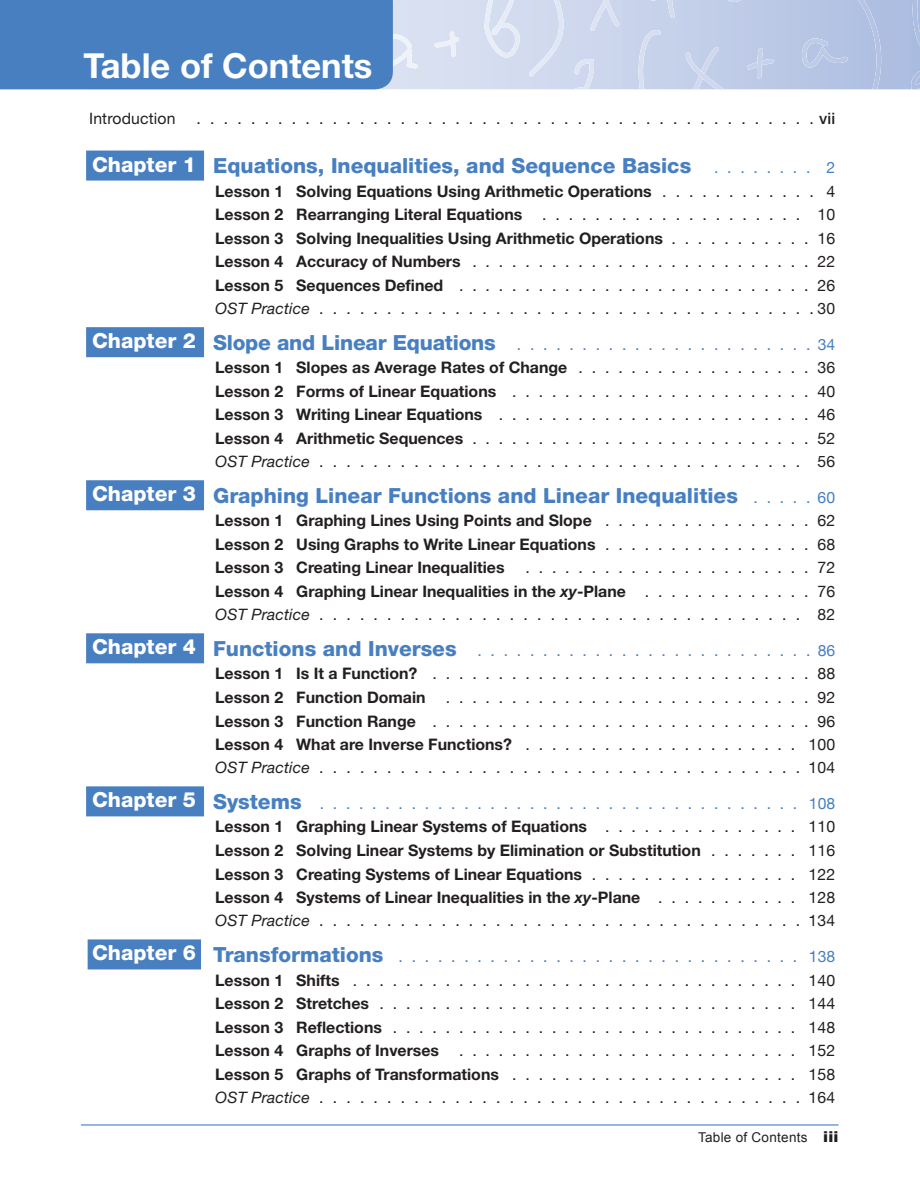
<style>
.page{position:relative;width:920px;height:1190px;background:#fff}
.page>*{position:absolute;margin:0;border:0;box-sizing:border-box;transform-origin:0 0}
.t1{font:700 34.5px "Helvetica Neue";color:#fff}
.t2{font:800 20.85px "Helvetica Neue";color:#477fc1}
.t3{font:700 15.9px/23.5px "Helvetica Neue";color:#231f20;text-align:justify}
.t4{font:15.9px/23.5px "Helvetica Neue";color:#231f20;text-align:justify}
.t5{font:15.75px "Helvetica Neue";letter-spacing:.01em;color:#231f20}
.t6{font:15.75px "Helvetica Neue";color:#477fc1}
.t7{font:15.75px "Helvetica Neue";color:#477fc1}
.t8{font:13.5px "Arial";letter-spacing:.02em;color:#231f20}
.s1{font-weight:500}
.s2{color:#fff}
.s3{font-weight:400;font-size:15.75px}
.s4{font-weight:400}
.s5{font-style:italic}
.s6{font-weight:800;font-size:20.85px;color:#fff}
.s7{font-weight:800;font-size:20.85px}
.s8{font-weight:700}
.s9{font-weight:900;font-size:15px}
</style>
<div class="page">
<hr style="left:81px;top:1124px;width:757px;height:1px;background:#477fc1">
<svg style="left:418px;top:0;width:501px;height:89px;background:#c6d1ea"></svg>
<svg style="left:636px;top:30px;width:38px;height:60px;background:#cad4eb"></svg>
<svg style="left:685px;top:47px;width:40px;height:43px;background:#c8d2ea"></svg>
<svg style="left:800px;top:0;width:87px;height:90px;background:#b4c3e3"></svg>
<svg style="left:746px;top:48px;width:27px;height:30px"></svg>
<svg style="left:434px;top:31px;width:25px;height:26px"></svg>
<svg style="left:484px;top:0;width:37px;height:57px;background:#dbe2f1"></svg>
<svg style="left:722px;top:0;width:48px;height:2px"></svg>
<svg style="left:650px;top:0;width:43px;height:18px"></svg>
<svg style="left:528px;top:0;width:91px;height:90px;background:#d1daee"></svg>
<svg style="left:897px;top:69px;width:22px;height:21px"></svg>
<div style="left:86px;top:150px;width:118px;height:30px;background:#477fc1"></div>
<div style="left:86px;top:327px;width:118px;height:30px;background:#477fc1"></div>
<div style="left:86px;top:480px;width:118px;height:30px;background:#477fc1"></div>
<div style="left:86px;top:633px;width:118px;height:30px;background:#477fc1"></div>
<div style="left:86px;top:786px;width:118px;height:30px;background:#477fc1"></div>
<div style="left:88px;top:939px;width:113px;height:30px;background:#477fc1"></div>
<svg style="left:0;top:0;width:418px;height:90px;background:#5186c4"></svg>
<svg style="left:909px;top:0;width:11px;height:58px"></svg>
<h1 class="t1" style="left:83px;top:44px;width:290px">Table of Contents</h1>
<p class="t5" style="left:89px;top:109px;width:88px">Introduction</p>
<p class="t5" style="left:196px;top:109px;width:640px">. . . . . . . . . . . . . . . . . . . . . . . . . . . . . . . . . . . . . . . . . . . . . . <span class="s1">vii</span></p>
<h2 class="t2" style="left:92px;top:153px;width:744px"><span class="s2">Chapter 1</span> Equations, Inequalities, and Sequence Basics <span class="s3">. . . . . . . . 2</span></h2>
<p class="t3" style="left:215px;top:179px;width:621px">Lesson 1 Solving Equations Using Arithmetic Operations <span class="s4">. . . . . . . . . . . . 4<br></span>Lesson 2 Rearranging Literal Equations <span class="s4">. . . . . . . . . . . . . . . . . . . . 10<br></span>Lesson 3 Solving Inequalities Using Arithmetic Operations <span class="s4">. . . . . . . . . . . 16<br></span>Lesson 4 Accuracy of Numbers <span class="s4">. . . . . . . . . . . . . . . . . . . . . . . . . . 22<br></span>Lesson 5 Sequences Defined <span class="s4">. . . . . . . . . . . . . . . . . . . . . . . . . . . 26</span></p>
<p class="t5" style="left:215px;top:299px;width:621px"><span class="s5">OST Practice</span> . . . . . . . . . . . . . . . . . . . . . . . . . . . . . . . . . . . . . 30</p>
<p class="t6" style="left:92px;top:333px;width:744px"><span class="s6">Chapter 2</span> <span class="s7">Slope and Linear Equations</span> . . . . . . . . . . . . . . . . . . . . . . . 34</p>
<p class="t3" style="left:215px;top:355px;width:621px">Lesson 1 Slopes as Average Rates of Change <span class="s4">. . . . . . . . . . . . . . . . . . 36<br></span>Lesson 2 Forms of Linear Equations <span class="s4">. . . . . . . . . . . . . . . . . . . . . . . 40<br></span>Lesson 3 Writing Linear Equations <span class="s4">. . . . . . . . . . . . . . . . . . . . . . . . 46<br></span>Lesson 4 Arithmetic Sequences <span class="s4">. . . . . . . . . . . . . . . . . . . . . . . . . . 52</span></p>
<p class="t5" style="left:215px;top:452px;width:621px"><span class="s5">OST Practice</span> . . . . . . . . . . . . . . . . . . . . . . . . . . . . . . . . . . . . 56</p>
<h2 class="t2" style="left:92px;top:483px;width:744px"><span class="s2">Chapter 3</span> Graphing Linear Functions and Linear Inequalities <span class="s3">. . . . . 60</span></h2>
<p class="t3" style="left:215px;top:508px;width:621px">Lesson 1 Graphing Lines Using Points and Slope <span class="s4">. . . . . . . . . . . . . . . . 62<br></span>Lesson 2 Using Graphs to Write Linear Equations <span class="s4">. . . . . . . . . . . . . . . . 68<br></span>Lesson 3 Creating Linear Inequalities</p>
<p class="t3" style="left:215px;top:555px;width:621px;text-align:right"><span class="s4">. . . . . . . . . . . . . . . . . . . . . . 72<br></span>Lesson 4 Graphing Linear Inequalities in the <span class="s5">xy</span>-Plane <span class="s4">. . . . . . . . . . . . . 76</span></p>
<p class="t5" style="left:215px;top:605px;width:621px"><span class="s5">OST Practice</span> . . . . . . . . . . . . . . . . . . . . . . . . . . . . . . . . . . . . 82</p>
<p class="t6" style="left:92px;top:638px;width:744px"><span class="s6">Chapter 4</span> <span class="s7">Functions and Inverses</span> . . . . . . . . . . . . . . . . . . . . . . . . . . 86</p>
<p class="t3" style="left:215px;top:661px;width:621px">Lesson 1 Is It a Function? <span class="s4">. . . . . . . . . . . . . . . . . . . . . . . . . . . . . 88<br></span>Lesson 2 Function Domain</p>
<p class="t4" style="left:215px;top:686px;width:621px;text-indent:230px">. . . . . . . . . . . . . . . . . . . . . . . . . . . . 92<br><span class="s8">Lesson 3 Function Range</span> . . . . . . . . . . . . . . . . . . . . . . . . . . . . . 96<br><span class="s8">Lesson 4 What are Inverse Functions?</span> . . . . . . . . . . . . . . . . . . . . . 100</p>
<p class="t5" style="left:215px;top:758px;width:621px"><span class="s5">OST Practice</span> . . . . . . . . . . . . . . . . . . . . . . . . . . . . . . . . . . . . 104</p>
<p class="t6" style="left:92px;top:791px;width:744px"><span class="s6">Chapter 5</span> <span class="s7">Systems</span> . . . . . . . . . . . . . . . . . . . . . . . . . . . . . . . . . . . . . 108</p>
<p class="t3" style="left:215px;top:814px;width:621px">Lesson 1 Graphing Linear Systems of Equations <span class="s4">. . . . . . . . . . . . . . . 110<br></span>Lesson 2 Solving Linear Systems by Elimination or Substitution <span class="s4">. . . . . . . 116<br></span>Lesson 3 Creating Systems of Linear Equations <span class="s4">. . . . . . . . . . . . . . . . 122<br></span>Lesson 4 Systems of Linear Inequalities in the <span class="s5">xy</span>-Plane <span class="s4">. . . . . . . . . . . 128</span></p>
<p class="t5" style="left:215px;top:911px;width:621px"><span class="s5">OST Practice</span> . . . . . . . . . . . . . . . . . . . . . . . . . . . . . . . . . . . . 134</p>
<p class="t7" style="left:92px;top:946px;width:744px"><span class="s6">Chapter 6</span> <span class="s7">Transformations</span> . . . . . . . . . . . . . . . . . . . . . . . . . . . . . . . 138</p>
<p class="t4" style="left:215px;top:968px;width:621px"><span class="s8">Lesson 1 Shifts</span> . . . . . . . . . . . . . . . . . . . . . . . . . . . . . . . . . . 140<br><span class="s8">Lesson 2 Stretches</span> . . . . . . . . . . . . . . . . . . . . . . . . . . . . . . . . 144<br><span class="s8">Lesson 3 Reflections</span> . . . . . . . . . . . . . . . . . . . . . . . . . . . . . . . 148<br><span class="s8">Lesson 4 Graphs of Inverses</span></p>
<p class="t4" style="left:215px;top:1039px;width:621px;text-align:right">. . . . . . . . . . . . . . . . . . . . . . . . . . 152<br><span class="s8">Lesson 5 Graphs of Transformations</span> . . . . . . . . . . . . . . . . . . . . . . 158</p>
<p class="t5" style="left:215px;top:1087px;width:621px"><span class="s5">OST Practice</span> . . . . . . . . . . . . . . . . . . . . . . . . . . . . . . . . . . . . 164</p>
<p class="t8" style="left:698px;top:1128px;width:142px">Table of Contents <span class="s9">iii</span></p>
</div>
